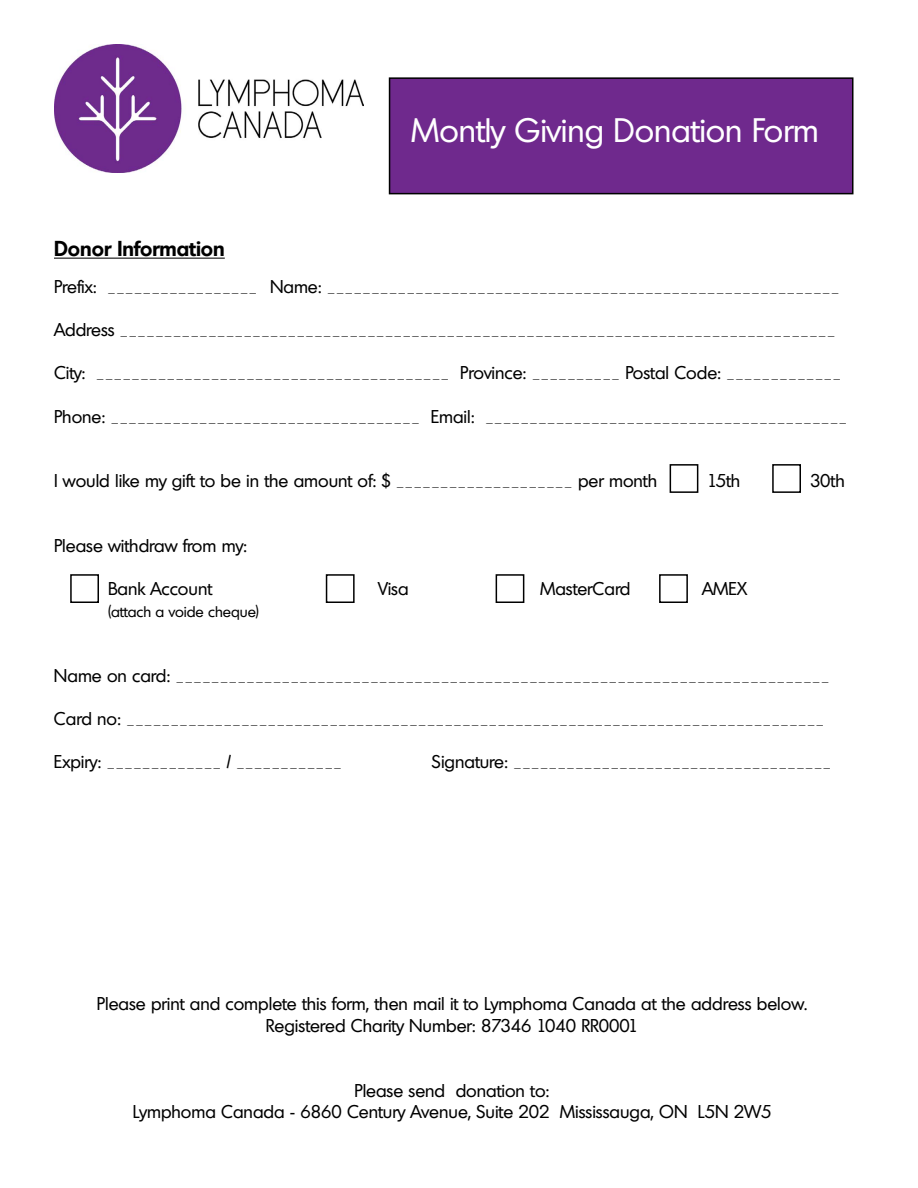
<style>
.page{position:relative;width:918px;height:1188px;background:#fff}
.page>*{position:absolute;margin:0;border:0;box-sizing:border-box;transform-origin:0 0}
.t1{font:33px "Montreal Serial";color:#fff}
.t2{font:700 21px "Montreal Serial";color:#000}
.t3{font:18px/21.6px "Montreal Serial";color:#000;text-align:center}
.t4{font:15px "Montreal Serial";color:#000}
</style>
<div class="page">
<hr style="left:54px;top:258px;width:171px;height:1px;background:#000">
<img style="left:54px;top:45px;width:310px;height:127px">
<div style="left:390px;top:78px;width:463px;height:116px;background:#6f298d"></div>
<div style="left:389px;top:77px;width:465px;height:117px;border:2px solid #000"></div>
<div style="left:670px;top:464px;width:28px;height:29px;border:2px solid #000"></div>
<div style="left:772px;top:464px;width:29px;height:29px;border:2px solid #000"></div>
<div style="left:70px;top:574px;width:29px;height:29px;border:2px solid #000"></div>
<div style="left:326px;top:574px;width:29px;height:29px;border:2px solid #000"></div>
<div style="left:496px;top:574px;width:28px;height:29px;border:2px solid #000"></div>
<div style="left:659px;top:574px;width:29px;height:29px;border:2px solid #000"></div>
<h1 class="t1" style="left:411px;top:109px;width:409px">Montly Giving Donation Form</h1>
<p class="t2" style="left:54px;top:235px;width:172px">Donor Information</p>
<p class="t3" style="left:54px;top:275px;width:787px">Prefix: _________________ Name: __________________________________________________________</p>
<p class="t3" style="left:54px;top:318px;width:783px">Address _________________________________________________________________________________</p>
<p class="t3" style="left:54px;top:362px;width:789px">City: ________________________________________ Province: __________ Postal Code: _____________</p>
<p class="t3" style="left:54px;top:405px;width:795px">Phone: ___________________________________ Email: _________________________________________</p>
<p class="t3" style="left:54px;top:470px;width:605px">I would like my gift to be in the amount of: $ ____________________ per month</p>
<p class="t3" style="left:707px;top:470px;width:35px">15th</p>
<p class="t3" style="left:810px;top:470px;width:36px">30th</p>
<p class="t3" style="left:54px;top:534px;width:195px">Please withdraw from my:</p>
<p class="t3" style="left:108px;top:578px;width:106px">Bank Account</p>
<p class="t3" style="left:378px;top:578px;width:32px">Visa</p>
<p class="t3" style="left:540px;top:578px;width:92px">MasterCard</p>
<p class="t3" style="left:702px;top:578px;width:47px">AMEX</p>
<p class="t4" style="left:108px;top:602px;width:153px">(attach a voide cheque)</p>
<p class="t3" style="left:54px;top:664px;width:777px">Name on card: __________________________________________________________________________</p>
<p class="t3" style="left:54px;top:707px;width:772px">Card no: _______________________________________________________________________________</p>
<p class="t3" style="left:54px;top:750px;width:290px">Expiry: _____________ / ____________</p>
<p class="t3" style="left:432px;top:750px;width:401px">Signature: ____________________________________</p>
<p class="t3" style="left:97px;top:993px;width:712px">Please print and complete this form, then mail it to Lymphoma Canada at the address below.<br>Registered Charity Number: 87346 1040 RR0001</p>
<p class="t3" style="left:133px;top:1079px;width:640px">Please send donation to:<br>Lymphoma Canada - 6860 Century Avenue, Suite 202 Mississauga, ON L5N 2W5</p>
</div>
